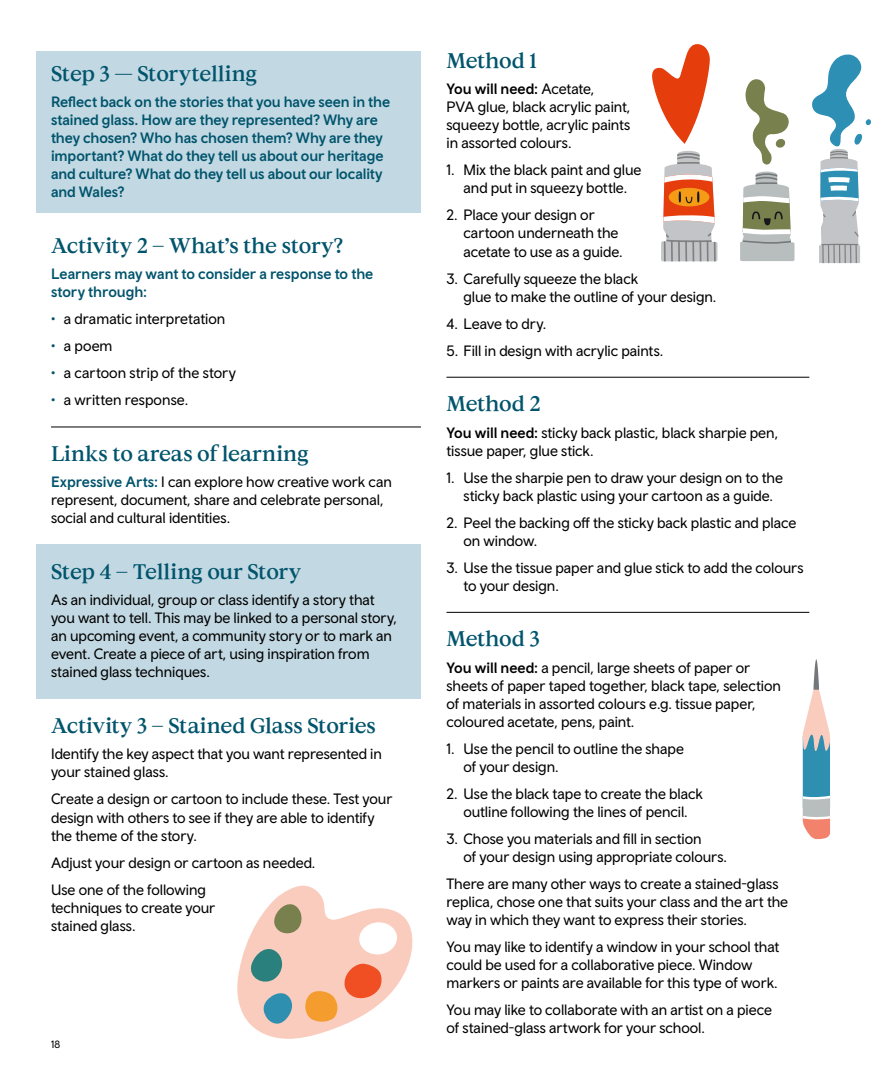
<style>
.page{position:relative;width:893px;height:1085px;background:#fff}
.page>*{position:absolute;margin:0;border:0;box-sizing:border-box;transform-origin:0 0}
.Sub_heading{font:500 21px "Wales Serif";letter-spacing:-.01em;color:#00546c}
.Updated_body{font:15px/18px "Wales Sans Body";color:#000}
.Para_one{font:500 15px/18px "Wales Sans Body";letter-spacing:-.005em;color:#00546c}
.Body_line_after{font:15px/18px "Wales Sans Body";letter-spacing:-.005em;color:#000}
.bullets{font:15px "Wales Sans Body";color:#000}
.Updated_body-2{font:500 15px/18px "Wales Sans Body";color:#00546c}
.t1{font:10.5px "Wales Sans Body";color:#000}
.s1{color:#00546c}
.s2{font-weight:500;color:#00546c}
.s3{font-weight:500}
</style>
<div class="page">
<div style="left:37px;top:51px;width:384px;height:162px;background:#c2d8e2"></div>
<div style="left:37px;top:544px;width:384px;height:155px;background:#c2d8e2"></div>
<hr style="left:51px;top:426px;width:370px;height:1px;background:#000">
<hr style="left:446px;top:377px;width:363px;height:1px;background:#000">
<hr style="left:446px;top:612px;width:363px;height:1px;background:#000">
<svg style="left:652px;top:44px;width:219px;height:220px"></svg>
<svg style="left:237px;top:885px;width:176px;height:153px"></svg>
<svg style="left:802px;top:659px;width:29px;height:181px"></svg>
<p class="Sub_heading" style="left:51px;top:60px;width:208px">Step 3 — Storytelling</p>
<p class="Para_one" style="left:51px;top:93px;width:341px">Reflect back on the stories that you have seen in the stained glass. How are they represented? Why are they chosen? Who has chosen them? Why are they important? What do they tell us about our heritage and culture? What do they tell us about our locality and Wales?</p>
<p class="Sub_heading" style="left:51px;top:232px;width:294px">Activity 2 – What’s the story?</p>
<p class="Updated_body-2" style="left:51px;top:264px;width:324px">Learners may want to consider a response to the story through:</p>
<p class="bullets" style="left:51px;top:310px;width:176px"><span class="s1">•</span> a dramatic interpretation</p>
<p class="bullets" style="left:51px;top:337px;width:63px"><span class="s1">•</span> a poem</p>
<p class="bullets" style="left:51px;top:364px;width:186px"><span class="s1">•</span> a cartoon strip of the story</p>
<p class="Updated_body" style="left:51px;top:390px;width:139px"><span class="s1">•</span> a written response.</p>
<p class="Sub_heading" style="left:51px;top:440px;width:259px">Links to areas of learning</p>
<p class="Updated_body" style="left:51px;top:472px;width:342px"><span class="s2">Expressive Arts:</span> I can explore how creative work can represent, document, share and celebrate personal, social and cultural identities.</p>
<p class="Sub_heading" style="left:51px;top:558px;width:252px">Step 4 – Telling our Story</p>
<p class="Updated_body" style="left:51px;top:590px;width:347px">As an individual, group or class identify a story that you want to tell. This may be linked to a personal story, an upcoming event, a community story or to mark an event. Create a piece of art, using inspiration from stained glass techniques.</p>
<p class="Sub_heading" style="left:51px;top:712px;width:326px">Activity 3 – Stained Glass Stories</p>
<p class="Updated_body" style="left:51px;top:744px;width:332px">Identify the key aspect that you want represented in your stained glass.</p>
<p class="Updated_body" style="left:51px;top:789px;width:343px">Create a design or cartoon to include these. Test your design with others to see if they are able to identify the theme of the story.</p>
<p class="Updated_body" style="left:51px;top:852px;width:266px">Adjust your design or cartoon as needed.</p>
<p class="Updated_body" style="left:51px;top:879px;width:166px">Use one of the following techniques to create your stained glass.</p>
<p class="t1" style="left:51px;top:1037px;width:11px">18</p>
<p class="Sub_heading" style="left:446px;top:48px;width:92px">Method 1</p>
<p class="Updated_body" style="left:446px;top:80px;width:185px"><span class="s3">You will need:</span> Acetate,<br>PVA glue, black acrylic paint, squeezy bottle, acrylic paints in assorted colours.</p>
<p class="Updated_body" style="left:446px;top:161px;width:196px;text-align:center">1. Mix the black paint and glue and put in squeezy bottle.</p>
<p class="Updated_body" style="left:463px;top:206px;width:161px;text-indent:-17px">2. Place your design or cartoon underneath the acetate to use as a guide.</p>
<p class="Updated_body" style="left:463px;top:269px;width:254px;text-indent:-17px">3. Carefully squeeze the black<br>glue to make the outline of your design.</p>
<p class="Updated_body" style="left:446px;top:314px;width:101px">4. Leave to dry.</p>
<p class="Body_line_after" style="left:446px;top:341px;width:218px">5. Fill in design with acrylic paints.</p>
<p class="Sub_heading" style="left:446px;top:391px;width:95px">Method 2</p>
<p class="Updated_body" style="left:446px;top:423px;width:333px"><span class="s3">You will need:</span> sticky back plastic, black sharpie pen, tissue paper, glue stick.</p>
<p class="Updated_body" style="left:446px;top:468px;width:338px;text-align:center">1. Use the sharpie pen to draw your design on to the sticky back plastic using your cartoon as a guide.</p>
<p class="Updated_body" style="left:463px;top:513px;width:334px;text-indent:-17px">2. Peel the backing off the sticky back plastic and place on window.</p>
<p class="Body_line_after" style="left:463px;top:558px;width:341px;text-indent:-17px">3. Use the tissue paper and glue stick to add the colours to your design.</p>
<p class="Sub_heading" style="left:446px;top:626px;width:95px">Method 3</p>
<p class="Updated_body" style="left:446px;top:658px;width:336px"><span class="s3">You will need:</span> a pencil, large sheets of paper or sheets of paper taped together, black tape, selection of materials in assorted colours e.g. tissue paper, coloured acetate, pens, paint.</p>
<p class="Updated_body" style="left:463px;top:739px;width:222px;text-indent:-17px">1. Use the pencil to outline the shape of your design.</p>
<p class="Updated_body" style="left:446px;top:784px;width:258px;text-align:center">2. Use the black tape to create the black outline following the lines of pencil.</p>
<p class="Updated_body" style="left:463px;top:829px;width:265px;text-indent:-17px">3. Chose you materials and fill in section<br>of your design using appropriate colours.</p>
<p class="Updated_body" style="left:446px;top:874px;width:343px">There are many other ways to create a stained-glass replica, chose one that suits your class and the art the way in which they want to express their stories.</p>
<p class="Updated_body" style="left:446px;top:937px;width:334px">You may like to identify a window in your school that could be used for a collaborative piece. Window markers or paints are available for this type of work.</p>
<p class="Updated_body" style="left:446px;top:1000px;width:327px">You may like to collaborate with an artist on a piece of stained-glass artwork for your school.</p>
</div>
